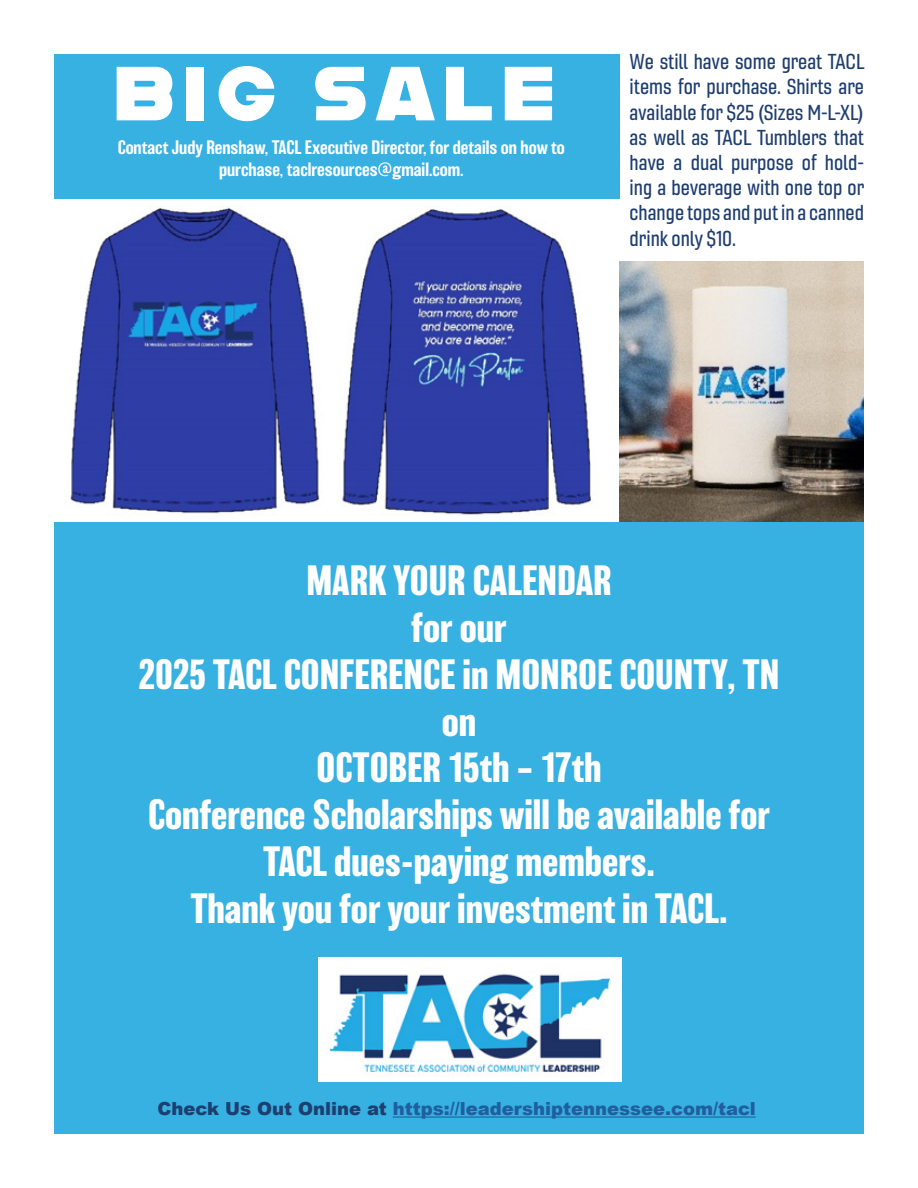
<style>
.page{position:relative;width:918px;height:1188px;background:#fff}
.page>*{position:absolute;margin:0;border:0;box-sizing:border-box;transform-origin:0 0}
.t1{font:76.5px "Alfarn";letter-spacing:.1em;color:#fff}
.t2{font:700 39px/46.8px "Balboa";color:#fff;text-align:center}
.t3{font:21px/25.2px "Gineso Con Med";color:#1e3e70;text-align:justify}
.t4{font:500 18px/21.6px "Balboa";color:#fff;text-align:center}
.t5{font:900 18px "Arial";color:#215e9e}
.s1{color:#1e3e70}
</style>
<div class="page">
<img style="left:54px;top:206px;width:551px;height:317px">
<img style="left:619px;top:261px;width:245px;height:262px">
<div style="left:54px;top:54px;width:565px;height:145px;background:#37b0e2"></div>
<div style="left:54px;top:523px;width:810px;height:25px;background:#37b0e2"></div>
<div style="left:54px;top:548px;width:810px;height:586px;background:#37b0e2"></div>
<hr style="left:393px;top:1117px;width:363px;height:1px;background:#215e9e">
<img style="left:319px;top:957px;width:302px;height:125px">
<h1 class="t1" style="left:113px;top:48px;width:444px">BIG SALE</h1>
<p class="t4" style="left:118px;top:137px;width:449px">Contact Judy Renshaw, TACL Executive Director, for details on how to purchase, taclresources@gmail.com.</p>
<p class="t3" style="left:630px;top:49px;width:236px">We still have some great TACL items for purchase. Shirts are available for $25 (Sizes M-L-XL) as well as TACL Tumblers that have a dual purpose of hold&shy;ing a beverage with one top or change tops and put in a canned drink only $10.</p>
<h2 class="t2" style="left:139px;top:558px;width:642px">MARK YOUR CALENDAR<br>for our<br>2025 TACL CONFERENCE in MONROE COUNTY, TN on<br>OCTOBER 15th – 17th<br>Conference Scholarships will be available for<br>TACL dues-paying members.<br>Thank you for your investment in TACL.</h2>
<p class="t5" style="left:157px;top:1095px;width:600px"><span class="s1">Check Us Out Online at</span> https://leadershiptennessee.com/tacl</p>
</div>
